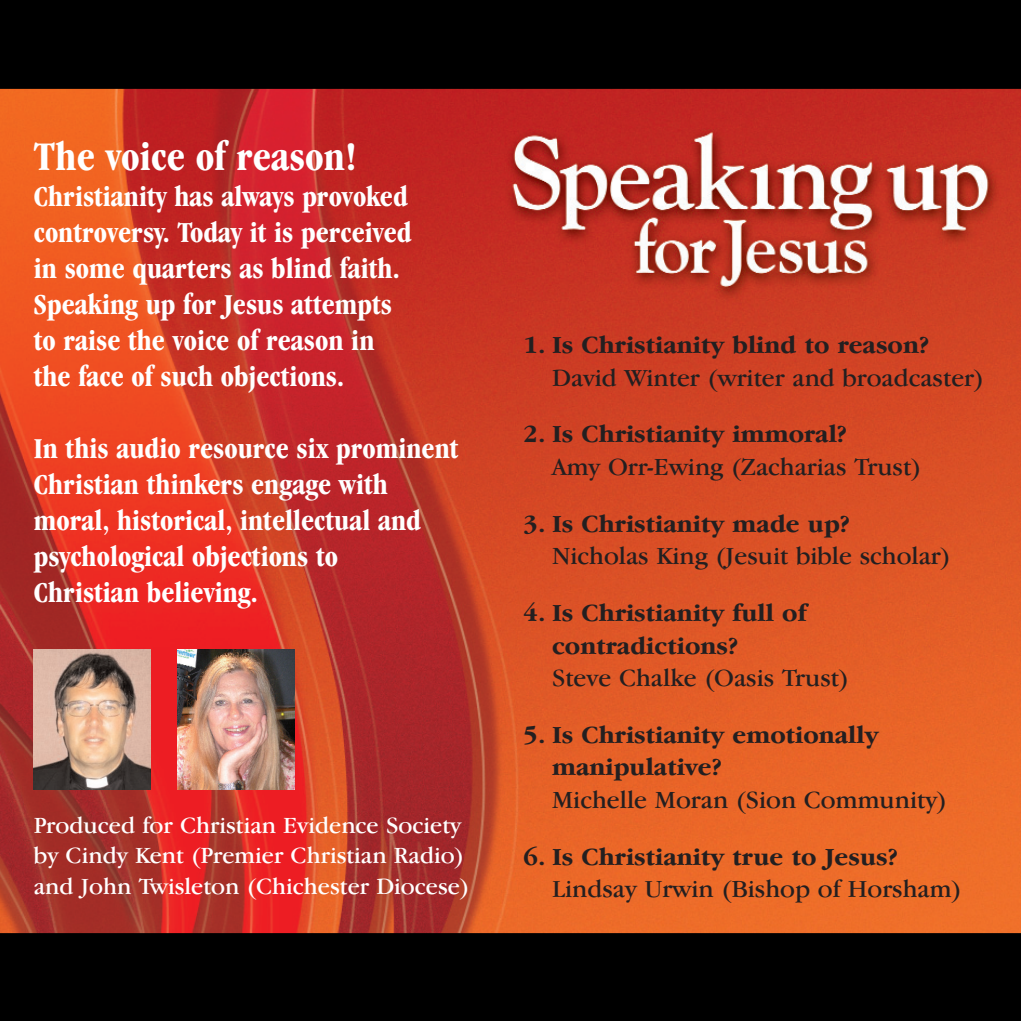
<style>
.page{position:relative;width:1021px;height:1021px;background:#fff}
.page>*{position:absolute;margin:0;border:0;box-sizing:border-box;transform-origin:0 0}
.t1{font:700 condensed 42px "Garamond IT Cby BT";color:#fff}
.t2{font:700 condensed 30px/36px "Garamond IT Cby BT";color:#fff}
.t3{font:700 25.5px/32.7px "Garamond IT Cby BT";color:#231f20}
.t4{font:25.5px "Garamond IT Cby BT";color:#231f20}
.t5{font:24px/30px "Garamond IT Cby BT";color:#fff}
</style>
<div class="page">
<img style="left:0;top:0;width:1020px;height:1020px">
<img style="left:34px;top:649px;width:117px;height:140px">
<img style="left:177px;top:649px;width:117px;height:140px">
<h1 class="t1" style="left:34px;top:140px;width:324px">The voice of reason!</h1>
<p class="t2" style="left:34px;top:181px;width:379px">Christianity has always provoked controversy. Today it is perceived in some quarters as blind faith.<br>Speaking up for Jesus attempts to raise the voice of reason in the face of such objections.</p>
<p class="t2" style="left:34px;top:433px;width:426px">In this audio resource six prominent<br>Christian thinkers engage with moral, historical, intellectual and psychological objections to<br>Christian believing.</p>
<p class="t5" style="left:34px;top:812px;width:437px">Produced for Christian Evidence Society by Cindy Kent (Premier Christian Radio) and John Twisleton (Chichester Diocese)</p>
<p class="t3" style="left:523px;top:331px;width:407px">1. Is Christianity blind to reason?</p>
<p class="t4" style="left:552px;top:368px;width:433px">David Winter (writer and broadcaster)</p>
<p class="t3" style="left:523px;top:420px;width:325px">2. Is Christianity immoral?</p>
<p class="t4" style="left:552px;top:457px;width:371px">Amy Orr-Ewing (Zacharias Trust)</p>
<p class="t3" style="left:523px;top:509px;width:328px">3. Is Christianity made up?</p>
<p class="t4" style="left:552px;top:546px;width:400px">Nicholas King (Jesuit bible scholar)</p>
<p class="t3" style="left:552px;top:598px;width:256px;text-indent:-29px">4. Is Christianity full of contradictions?</p>
<p class="t4" style="left:552px;top:668px;width:298px">Steve Chalke (Oasis Trust)</p>
<p class="t3" style="left:552px;top:720px;width:328px;text-indent:-29px">5. Is Christianity emotionally manipulative?</p>
<p class="t4" style="left:552px;top:789px;width:396px">Michelle Moran (Sion Community)</p>
<p class="t3" style="left:523px;top:842px;width:376px">6. Is Christianity true to Jesus?</p>
<p class="t4" style="left:552px;top:878px;width:411px">Lindsay Urwin (Bishop of Horsham)</p>
</div>
